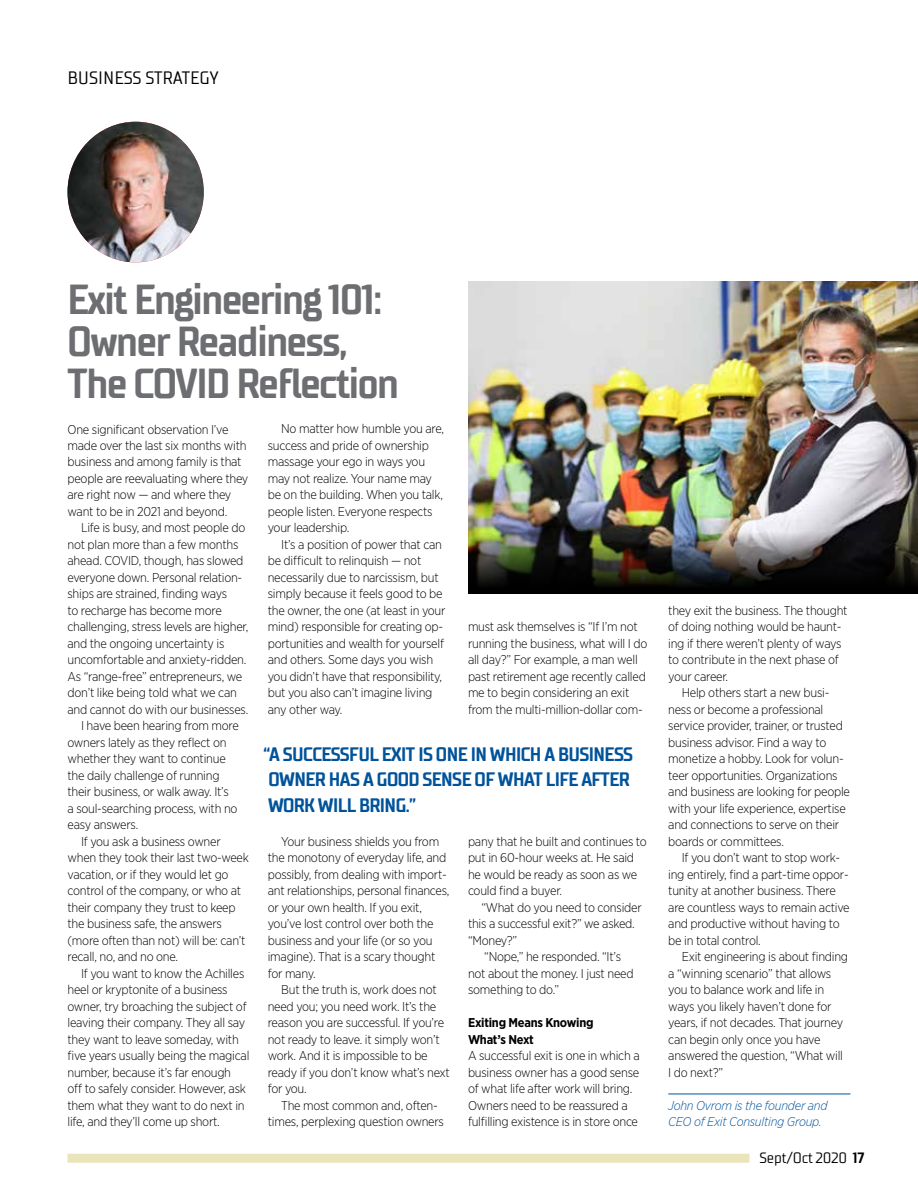
<style>
.page{position:relative;width:918px;height:1188px;background:#fff}
.page>*{position:absolute;margin:0;border:0;box-sizing:border-box;transform-origin:0 0}
.t1{font:700 42px/42px "TT Supermolot Condensed";letter-spacing:-.035em;color:#6d6e71}
.t2{font:700 19.5px/25.5px "TT Supermolot Condensed";letter-spacing:-.03em;color:#00539b}
.t3{font:18px "TT Supermolot Condensed";color:#000}
.t4{font:15px "TT Supermolot Condensed";letter-spacing:-.01em;color:#000}
.t5{font:300 12.75px/16.5px "Gotham Narrow";letter-spacing:-.02em;color:#000}
.t6{font:italic 300 12.75px/16.5px "Gotham Narrow";letter-spacing:-.02em;color:#00539b}
.t7{font:700 12.75px/16.5px "Gotham Narrow";letter-spacing:-.02em;color:#000}
.s1{font-weight:700}
</style>
<div class="page">
<div style="left:68px;top:1154px;width:682px;height:9px;background:#eae4ba"></div>
<hr style="left:668px;top:1094px;width:182px;height:1px;background:#00539b">
<img style="left:68px;top:122px;width:136px;height:140px">
<img style="left:468px;top:282px;width:450px;height:236px">
<img style="left:468px;top:518px;width:450px;height:76px">
<p class="t3" style="left:68px;top:67px;width:153px">BUSINESS STRATEGY</p>
<p class="t1" style="left:68px;top:279px;width:333px">Exit Engineering 101:<br>Owner Readiness,<br>The COVID Reflection</p>
<p class="t5" style="left:68px;top:420px;width:182px">One signifcant observation I’ve made over the last six months with business and among family is that people are reevaluating where they are right now — and where they want to be in 2021 and beyond.</p>
<p class="t5" style="left:68px;top:519px;width:182px;text-indent:14px">Life is busy, and most people do not plan more than a few months ahead. COVID, though, has slowed everyone down. Personal relation&shy;ships are strained, fnding ways<br>to recharge has become more challenging, stress levels are higher, and the ongoing uncertainty is uncomfortable and anxiety-ridden.<br>As “range-free” entrepreneurs, we don’t like being told what we can and cannot do with our businesses.</p>
<p class="t5" style="left:68px;top:717px;width:173px;text-indent:14px">I have been hearing from more owners lately as they refect on whether they want to continue the daily challenge of running their business, or walk away. It’s<br>a soul-searching process, with no easy answers.</p>
<p class="t5" style="left:68px;top:833px;width:183px;text-indent:14px">If you ask a business owner when they took their last two-week vacation, or if they would let go control of the company, or who at their company they trust to keep the business safe, the answers (more often than not) will be: can’t recall, no, and no one.</p>
<p class="t5" style="left:68px;top:965px;width:183px;text-indent:14px">If you want to know the Achilles heel or kryptonite of a business owner, try broaching the subject of leaving their company. They all say they want to leave someday, with fve years usually being the magical number, because it’s far enough<br>of to safely consider. However, ask them what they want to do next in life, and they’ll come up short.</p>
<p class="t5" style="left:268px;top:420px;width:178px;text-indent:14px">No matter how humble you are, success and pride of ownership massage your ego in ways you may not realize. Your name may be on the building. When you talk, people listen. Everyone respects your leadership.</p>
<p class="t5" style="left:268px;top:536px;width:179px;text-indent:14px">It’s a position of power that can be difcult to relinquish — not necessarily due to narcissism, but simply because it feels good to be the owner, the one (at least in your mind) responsible for creating op&shy;portunities and wealth for yourself and others. Some days you wish you didn’t have that responsibility, but you also can’t imagine living any other way.</p>
<p class="t5" style="left:468px;top:618px;width:181px">must ask themselves is “If I’m not running the business, what will I do all day?” For example, a man well past retirement age recently called me to begin considering an exit from the multi-million-dollar com-</p>
<p class="t2" style="left:263px;top:741px;width:372px">“A SUCCESSFUL EXIT IS ONE IN WHICH A BUSINESS<br>OWNER HAS A GOOD SENSE OF WHAT LIFE AFTER</p>
<p class="t2" style="left:268px;top:792px;width:150px">WORK WILL BRING.”</p>
<p class="t5" style="left:268px;top:833px;width:183px;text-indent:14px">Your business shields you from the monotony of everyday life, and possibly, from dealing with import&shy;ant relationships, personal fnances, or your own health. If you exit, you’ve lost control over both the business and your life (or so you imagine). That is a scary thought for many.</p>
<p class="t5" style="left:268px;top:981px;width:184px;text-indent:14px">But the truth is, work does not need you; you need work. It’s the reason you are successful. If you’re not ready to leave. it simply won’t work. And it is impossible to be ready if you don’t know what’s next for you.</p>
<p class="t5" style="left:268px;top:1097px;width:178px;text-align:center">The most common and, often&shy;times, perplexing question owners</p>
<p class="t5" style="left:468px;top:833px;width:180px">pany that he built and continues to put in 60-hour weeks at. He said he would be ready as soon as we could fnd a buyer.</p>
<p class="t5" style="left:468px;top:899px;width:175px;text-indent:14px">“What do you need to consider this a successful exit?” we asked. “Money?”</p>
<p class="t5" style="left:468px;top:948px;width:167px;text-indent:16px">“Nope,” he responded. “It’s not about the money. I just need something to do.”</p>
<p class="t7" style="left:468px;top:1015px;width:127px">Exiting Means Knowing<br>What’s Next</p>
<p class="t5" style="left:468px;top:1047px;width:173px">A successful exit is one in which a business owner has a good sense of what life after work will bring.<br>Owners need to be reassured a fulflling existence is in store once</p>
<p class="t5" style="left:668px;top:602px;width:181px">they exit the business. The thought of doing nothing would be haunt&shy;ing if there weren’t plenty of ways to contribute in the next phase of your career.</p>
<p class="t5" style="left:668px;top:684px;width:183px;text-indent:14px">Help others start a new busi&shy;ness or become a professional service provider, trainer, or trusted business advisor. Find a way to monetize a hobby. Look for volun&shy;teer opportunities. Organizations and business are looking for people with your life experience, expertise and connections to serve on their boards or committees.</p>
<p class="t5" style="left:668px;top:849px;width:183px;text-indent:14px">If you don’t want to stop work&shy;ing entirely, fnd a part-time oppor&shy;tunity at another business. There are countless ways to remain active and productive without having to be in total control.</p>
<p class="t5" style="left:668px;top:948px;width:181px;text-indent:14px">Exit engineering is about fnding a “winning scenario” that allows you to balance work and life in ways you likely haven’t done for years, if not decades. That journey can begin only once you have answered the question, “What will<br>I do next?”</p>
<p class="t6" style="left:668px;top:1097px;width:161px">John Ovrom is the founder and<br>CEO of Exit Consulting Group.</p>
<p class="t4" style="left:759px;top:1149px;width:106px">Sept/Oct 2020 <span class="s1">17</span></p>
</div>
